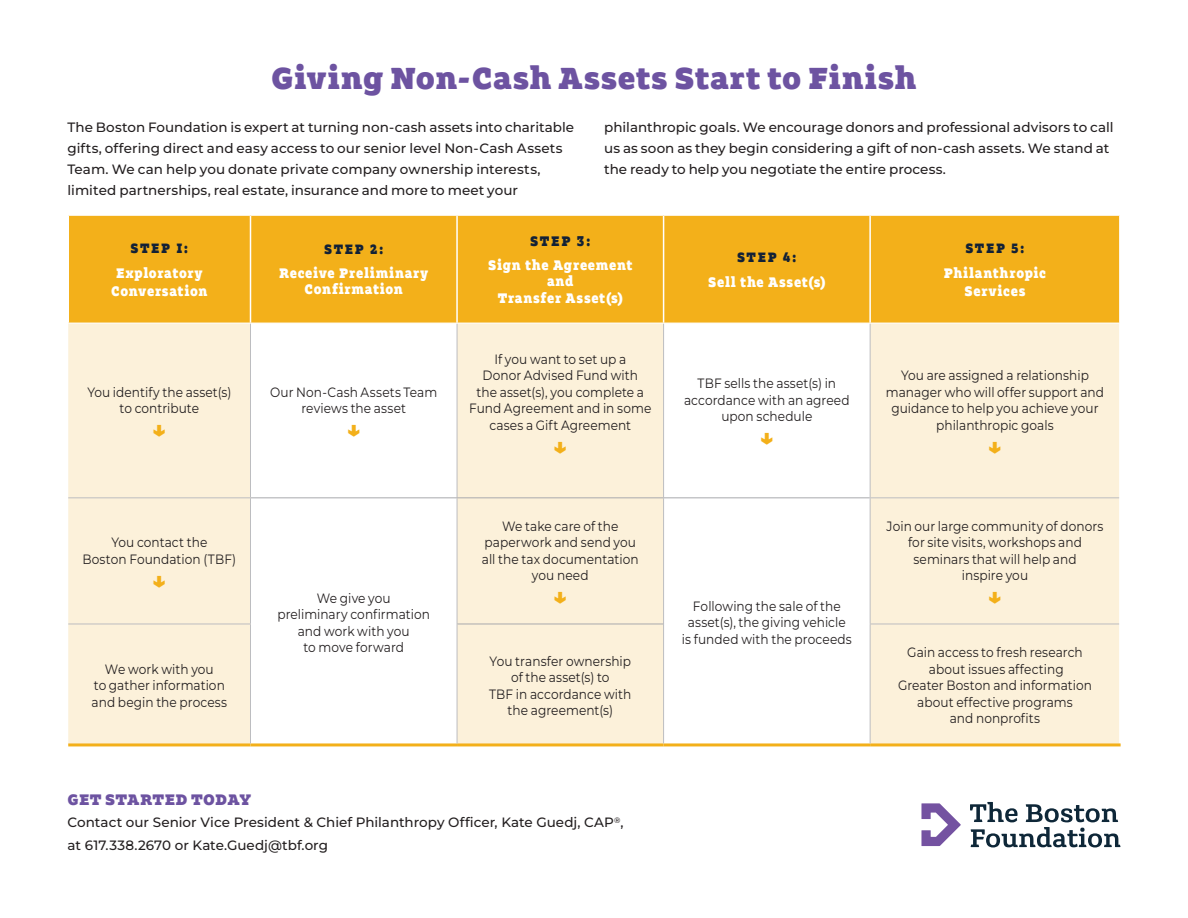
<style>
.page{position:relative;width:1188px;height:918px;background:#fff}
.page>*{position:absolute;margin:0;border:0;box-sizing:border-box;transform-origin:0 0}
.Headline_Title{font:700 33px "Grueber";letter-spacing:.015em;color:#6d53a1}
.Table_bullets{font:900 22.5px "Montserrat";color:#f3b01a}
.Subhead_A{font:700 16.5px "Grueber";letter-spacing:.015em;color:#6d53a1}
.column_heads{font:700 15px/16.5px "Grueber";letter-spacing:.05em;color:#fff;text-align:center;scale:.9 1}
.column_heads-2{font:700 15px "Grueber";color:#122136;scale:.9 1}
.column_heads-3{font:700 14.7px "Grueber";letter-spacing:.125em;color:#122136;scale:.9 1}
.Table_bullets-2{font:13.5px/16.5px "Montserrat";letter-spacing:.005em;color:#231f20;text-align:center;scale:.9 1}
.Opening_Graph{font:500 13.5px/21px "Montserrat";letter-spacing:.005em;color:#231f20}
</style>
<div class="page">
<div style="left:69px;top:216px;width:1050px;height:107px;background:#f3b01a"></div>
<svg style="left:68px;top:324px;width:1051px;height:419px;fill:#fcf1da"></svg>
<hr style="left:250px;top:216px;width:1px;height:107px;background:#fff">
<hr style="left:456px;top:216px;width:2px;height:107px;background:#fff">
<hr style="left:663px;top:216px;width:1px;height:107px;background:#fff">
<hr style="left:869px;top:216px;width:2px;height:107px;background:#fff">
<hr style="left:250px;top:743px;width:207px;height:3px;background:#f3b01a">
<hr style="left:68px;top:743px;width:182px;height:3px;background:#f3b01a">
<hr style="left:457px;top:743px;width:207px;height:3px;background:#f3b01a">
<hr style="left:870px;top:743px;width:251px;height:3px;background:#f3b01a">
<hr style="left:664px;top:743px;width:206px;height:3px;background:#f3b01a">
<hr style="left:250px;top:323px;width:1px;height:174px;background:#bcbdc0">
<hr style="left:457px;top:323px;width:1px;height:174px;background:#bcbdc0">
<hr style="left:663px;top:323px;width:1px;height:174px;background:#bcbdc0">
<hr style="left:870px;top:323px;width:1px;height:174px;background:#bcbdc0">
<hr style="left:68px;top:497px;width:183px;height:1px;background:#bcbdc0">
<hr style="left:251px;top:497px;width:206px;height:1px;background:#a8a9ad">
<hr style="left:250px;top:498px;width:1px;height:126px;background:#bcbdc0">
<hr style="left:457px;top:497px;width:207px;height:1px;background:#a8a9ad">
<hr style="left:457px;top:498px;width:1px;height:126px;background:#bcbdc0">
<hr style="left:664px;top:497px;width:206px;height:1px;background:#a8a9ad">
<hr style="left:663px;top:498px;width:1px;height:126px;background:#bcbdc0">
<hr style="left:870px;top:497px;width:249px;height:1px;background:#bcbdc0">
<hr style="left:870px;top:498px;width:1px;height:126px;background:#bcbdc0">
<hr style="left:68px;top:624px;width:183px;height:1px;background:#bcbdc0">
<hr style="left:250px;top:624px;width:1px;height:119px;background:#bcbdc0">
<hr style="left:457px;top:624px;width:206px;height:1px;background:#a8a9ad">
<hr style="left:457px;top:624px;width:1px;height:119px;background:#bcbdc0">
<hr style="left:663px;top:624px;width:1px;height:119px;background:#bcbdc0">
<hr style="left:870px;top:624px;width:249px;height:1px;background:#bcbdc0">
<hr style="left:870px;top:624px;width:1px;height:119px;background:#bcbdc0">
<hr style="left:250px;top:323px;width:207px;height:1px;background:#fff">
<hr style="left:457px;top:323px;width:207px;height:1px;background:#fff">
<hr style="left:870px;top:323px;width:249px;height:1px;background:#fff">
<svg style="left:970px;top:802px;width:150px;height:46px"></svg>
<svg style="left:921px;top:803px;width:40px;height:43px"></svg>
<p class="Headline_Title" style="left:271px;top:57px;width:647px">Giving Non-Cash Assets Start to Finish</p>
<p class="Opening_Graph" style="left:68px;top:116px;width:508px">The Boston Foundation is expert at turning non-cash assets into charitable gifts, offering direct and easy access to our senior level Non-Cash Assets Team. We can help you donate private company ownership interests, limited partnerships, real estate, insurance and more to meet your</p>
<p class="Opening_Graph" style="left:604px;top:116px;width:511px">philanthropic goals. We encourage donors and professional advisors to call us as soon as they begin considering a gift of non-cash assets. We stand at the ready to help you negotiate the entire process.</p>
<p class="column_heads-3" style="left:130px;top:239px;width:66px">STEP I:</p>
<p class="column_heads" style="left:111px;top:264px;width:108px;line-height:18px">Exploratory<br>Conversation</p>
<p class="Table_bullets-2" style="left:87px;top:383px;width:162px">You identify the asset(s) to contribute</p>
<p class="Table_bullets" style="left:153px;top:414px;width:15px">↓</p>
<p class="column_heads-3" style="left:324px;top:240px;width:67px">STEP 2:</p>
<p class="column_heads" style="left:279px;top:265px;width:167px">Receive Preliminary<br>Confirmation</p>
<p class="Table_bullets-2" style="left:270px;top:383px;width:187px">Our Non-Cash Assets Team reviews the asset</p>
<p class="Table_bullets" style="left:347px;top:414px;width:15px">↓</p>
<p class="column_heads-2" style="left:530px;top:232px;width:69px">STEP 3:</p>
<p class="column_heads" style="left:488px;top:257px;width:162px">Sign the Agreement and<br>Transfer Asset(s)</p>
<p class="Table_bullets-2" style="left:469px;top:350px;width:204px">If you want to set up a<br>Donor Advised Fund with<br>the asset(s), you complete a<br>Fund Agreement and in some cases a Gift Agreement</p>
<p class="Table_bullets" style="left:554px;top:431px;width:15px">↓</p>
<p class="column_heads-3" style="left:737px;top:248px;width:68px">STEP 4:</p>
<p class="column_heads" style="left:708px;top:274px;width:132px">Sell the Asset(s)</p>
<p class="Table_bullets-2" style="left:684px;top:375px;width:186px">TBF sells the asset(s) in accordance with an agreed upon schedule</p>
<p class="Table_bullets" style="left:760px;top:423px;width:15px">↓</p>
<p class="column_heads-3" style="left:965px;top:239px;width:67px">STEP 5:</p>
<p class="column_heads" style="left:944px;top:264px;width:115px;line-height:18px">Philanthropic<br>Services</p>
<p class="Table_bullets-2" style="left:886px;top:367px;width:244px">You are assigned a relationship manager who will offer support and guidance to help you achieve your philanthropic goals</p>
<p class="Table_bullets" style="left:988px;top:431px;width:15px">↓</p>
<p class="Table_bullets-2" style="left:482px;top:517px;width:176px">We take care of the paperwork and send you all the tax documentation you need</p>
<p class="Table_bullets" style="left:554px;top:581px;width:15px">↓</p>
<p class="Table_bullets-2" style="left:887px;top:517px;width:242px">Join our large community of donors for site visits, workshops and seminars that will help and<br>inspire you</p>
<p class="Table_bullets" style="left:988px;top:581px;width:15px">↓</p>
<p class="Table_bullets-2" style="left:82px;top:534px;width:172px">You contact the<br>Boston Foundation (TBF)</p>
<p class="Table_bullets" style="left:153px;top:565px;width:15px">↓</p>
<p class="Table_bullets-2" style="left:278px;top:589px;width:171px">We give you<br>preliminary confirmation and work with you<br>to move forward</p>
<p class="Table_bullets-2" style="left:682px;top:597px;width:190px">Following the sale of the asset(s), the giving vehicle is funded with the proceeds</p>
<p class="Table_bullets-2" style="left:92px;top:661px;width:152px">We work with you<br>to gather information and begin the process</p>
<p class="Table_bullets-2" style="left:489px;top:652px;width:160px">You transfer ownership of the asset(s) to<br>TBF in accordance with the agreement(s)</p>
<p class="Table_bullets-2" style="left:898px;top:644px;width:217px">Gain access to fresh research about issues affecting<br>Greater Boston and information about effective programs<br>and nonprofits</p>
<p class="Subhead_A" style="left:68px;top:789px;width:185px">GET STARTED TODAY</p>
<p class="Opening_Graph" style="left:68px;top:811px;width:558px;line-height:22.5px">Contact our Senior Vice President &amp; Chief Philanthropy Officer, Kate Guedj, CAP<sup>®</sup>, at 617.338.2670 or Kate.Guedj@tbf.org</p>
</div>
